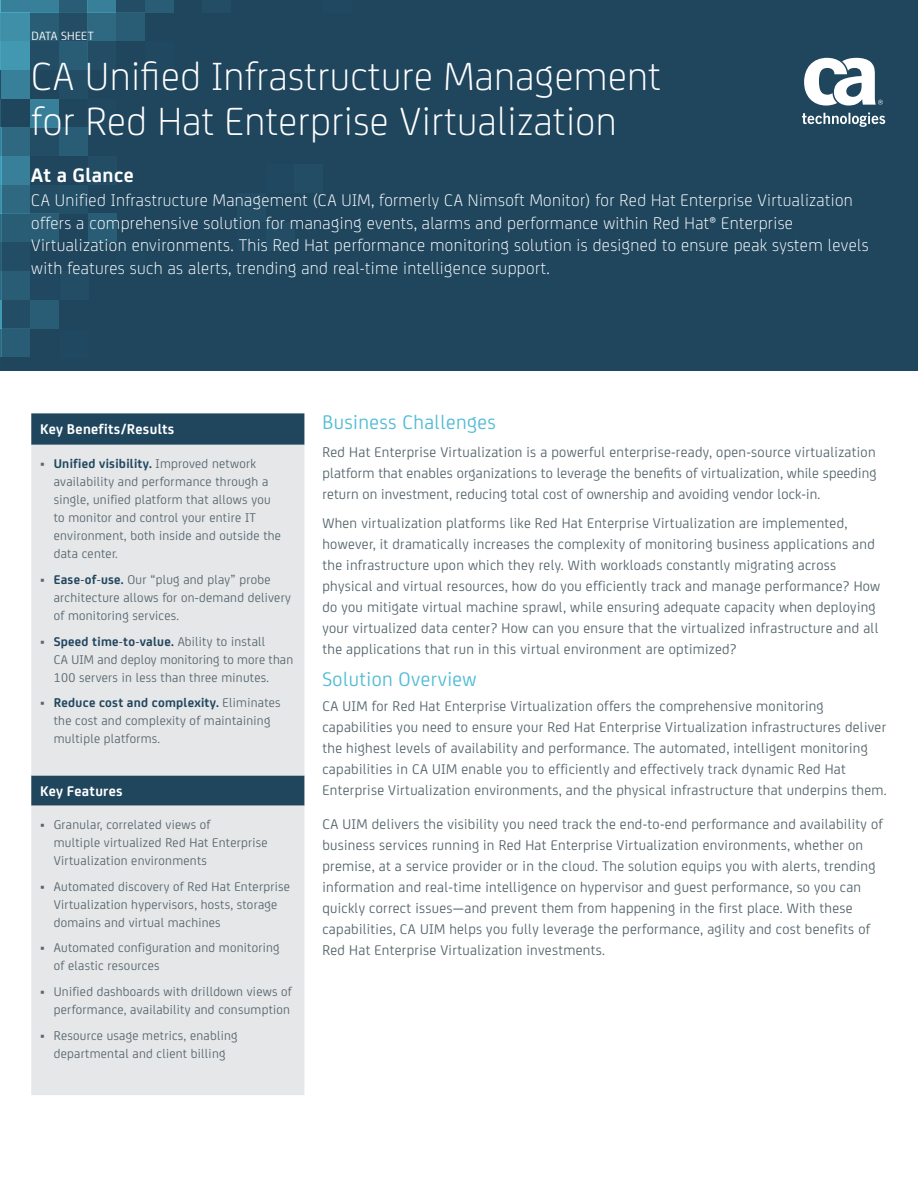
<style>
.page{position:relative;width:918px;height:1188px;background:#fff}
.page>*{position:absolute;margin:0;border:0;box-sizing:border-box;transform-origin:0 0}
.t1{font:300 42px/45px "CA Sans";letter-spacing:.01em;color:#fff}
.Body_head{font:21px "CA Sans";letter-spacing:.02em;color:#51bcd5}
.At_a_Glance_header{font:700 21px "CA Sans";letter-spacing:.02em;color:#fff}
.At_a_Glance_Text{font:300 18px/22.5px "CA Sans";letter-spacing:.02em;color:#fff}
.Body{font:15px/21px "CA Sans";letter-spacing:.02em;color:#57676e}
.Middle_body_list_no{font:15px/21px "CA Sans";letter-spacing:.02em;color:#57676e;text-align:justify}
.Table_Header{font:700 15px "CA Sans";letter-spacing:.02em;color:#fff}
.t2{font:13.5px/18px "CA Sans";letter-spacing:.02em;color:#57676e}
.Cover_Eyebrow_Topic{font:12.75px "CA Sans";letter-spacing:.02em;color:#fff}
.s1{font-weight:700;color:#20465e}
</style>
<div class="page">
<div style="left:0;top:0;width:918px;height:370px;background:#20465e"></div>
<hr style="left:0;top:127px;width:2px;height:29px;background:#51bcd5">
<hr style="left:0;top:156px;width:2px;height:29px;background:#51bcd5">
<hr style="left:0;top:185px;width:2px;height:29px;background:#51bcd5">
<hr style="left:0;top:214px;width:2px;height:28px;background:#51bcd5">
<hr style="left:0;top:242px;width:2px;height:29px;background:#51bcd5">
<hr style="left:0;top:271px;width:2px;height:29px;background:#51bcd5">
<hr style="left:0;top:300px;width:2px;height:29px;background:#51bcd5">
<hr style="left:0;top:329px;width:2px;height:28px;background:#51bcd5">
<div style="left:2px;top:127px;width:28px;height:29px;background:#2e6981"></div>
<div style="left:2px;top:156px;width:28px;height:29px;background:#388099"></div>
<div style="left:2px;top:185px;width:28px;height:29px;background:#2e6981"></div>
<div style="left:2px;top:214px;width:28px;height:28px;background:#295d75"></div>
<div style="left:2px;top:242px;width:28px;height:29px;background:#234d65"></div>
<div style="left:2px;top:271px;width:28px;height:29px;background:#295d75"></div>
<div style="left:2px;top:300px;width:28px;height:29px;background:#234d65"></div>
<div style="left:2px;top:329px;width:28px;height:28px;background:#295d75"></div>
<div style="left:30px;top:127px;width:29px;height:29px;background:#234d65"></div>
<div style="left:59px;top:127px;width:29px;height:29px;background:#295d75"></div>
<div style="left:88px;top:156px;width:29px;height:29px;background:#234d65"></div>
<div style="left:30px;top:185px;width:29px;height:29px;background:#234d65"></div>
<div style="left:59px;top:185px;width:29px;height:29px;background:#234f67"></div>
<div style="left:30px;top:214px;width:29px;height:28px;background:#295d75"></div>
<div style="left:88px;top:214px;width:29px;height:28px;background:#295d75"></div>
<div style="left:30px;top:300px;width:29px;height:29px;background:#295d75"></div>
<div style="left:60px;top:271px;width:29px;height:29px;background:#234d65"></div>
<svg style="left:0;top:0;width:1px;height:127px"></svg>
<div style="left:1px;top:0;width:29px;height:12px;background:#388099"></div>
<div style="left:1px;top:12px;width:29px;height:29px;background:#3e8fa7"></div>
<div style="left:1px;top:41px;width:29px;height:29px;background:#4298b1"></div>
<div style="left:1px;top:70px;width:29px;height:29px;background:#388099"></div>
<div style="left:30px;top:99px;width:29px;height:28px;background:#388099"></div>
<div style="left:30px;top:0;width:29px;height:12px;background:#388099"></div>
<div style="left:30px;top:12px;width:29px;height:29px;background:#295d75"></div>
<div style="left:30px;top:41px;width:29px;height:29px;background:#234d65"></div>
<div style="left:59px;top:0;width:29px;height:12px;background:#295d75"></div>
<div style="left:59px;top:12px;width:29px;height:29px;background:#234d65"></div>
<div style="left:59px;top:41px;width:29px;height:29px;background:#295d75"></div>
<div style="left:59px;top:70px;width:29px;height:29px;background:#234d65"></div>
<div style="left:88px;top:0;width:28px;height:12px;background:#388099"></div>
<div style="left:88px;top:12px;width:28px;height:29px;background:#2e6981"></div>
<div style="left:88px;top:41px;width:28px;height:29px;background:#234d65"></div>
<div style="left:116px;top:0;width:29px;height:12px;background:#234d65"></div>
<div style="left:116px;top:12px;width:29px;height:29px;background:#295d75"></div>
<div style="left:145px;top:0;width:29px;height:12px;background:#295d75"></div>
<div style="left:203px;top:0;width:28px;height:12px;background:#234d65"></div>
<div style="left:237px;top:193px;width:29px;height:29px;background:#234d65"></div>
<div style="left:266px;top:222px;width:28px;height:29px;background:#234d65"></div>
<div style="left:294px;top:164px;width:29px;height:29px;background:#234d65"></div>
<div style="left:31px;top:413px;width:273px;height:32px;background:#20465e"></div>
<div style="left:31px;top:445px;width:273px;height:650px;background:#e6e7e9"></div>
<svg style="left:802px;top:113px;width:83px;height:15px"></svg>
<svg style="left:804px;top:58px;width:79px;height:48px"></svg>
<p class="Cover_Eyebrow_Topic" style="left:32px;top:27px;width:64px">DATA SHEET</p>
<p class="t1" style="left:31px;top:51px;width:631px">CA Unified Infrastructure Management for Red Hat Enterprise Virtualization</p>
<p class="At_a_Glance_header" style="left:31px;top:159px;width:104px">At a Glance</p>
<p class="At_a_Glance_Text" style="left:31px;top:188px;width:839px">CA Unified Infrastructure Management (CA UIM, formerly CA Nimsoft Monitor) for Red Hat Enterprise Virtualization offers a comprehensive solution for managing events, alarms and performance within Red Hat® Enterprise Virtualization environments. This Red Hat performance monitoring solution is designed to ensure peak system levels with features such as alerts, trending and real-time intelligence support.</p>
<p class="Table_Header" style="left:40px;top:417px;width:136px">Key Benefits/Results</p>
<p class="t2" style="left:54px;top:454px;width:229px;text-indent:-13px">• <span class="s1">Unified visibility.</span> Improved network availability and performance through a single, unified platform that allows you to monitor and control your entire IT environment, both inside and outside the data center.</p>
<p class="t2" style="left:54px;top:570px;width:239px;text-indent:-13px">• <span class="s1">Ease-of-use.</span> Our “plug and play” probe architecture allows for on-demand delivery of monitoring services.</p>
<p class="t2" style="left:54px;top:631px;width:241px;text-indent:-13px">• <span class="s1">Speed time-to-value.</span> Ability to install<br>CA UIM and deploy monitoring to more than<br>100 servers in less than three minutes.</p>
<p class="t2" style="left:54px;top:693px;width:228px;text-indent:-13px">• <span class="s1">Reduce cost and complexity.</span> Eliminates the cost and complexity of maintaining multiple platforms.</p>
<p class="Table_Header" style="left:40px;top:779px;width:84px">Key Features</p>
<p class="t2" style="left:54px;top:815px;width:216px;text-indent:-13px">• Granular, correlated views of<br>multiple virtualized Red Hat Enterprise<br>Virtualization environments</p>
<p class="t2" style="left:54px;top:877px;width:238px;text-indent:-13px">• Automated discovery of Red Hat Enterprise<br>Virtualization hypervisors, hosts, storage domains and virtual machines</p>
<p class="t2" style="left:54px;top:938px;width:227px;text-indent:-13px">• Automated configuration and monitoring of elastic resources</p>
<p class="t2" style="left:40px;top:982px;width:253px;text-align:right">• Unified dashboards with drilldown views of performance, availability and consumption</p>
<p class="t2" style="left:40px;top:1025px;width:199px;text-align:center">• Resource usage metrics, enabling departmental and client billing</p>
<p class="Body_head" style="left:322px;top:407px;width:175px">Business Challenges</p>
<p class="Middle_body_list_no" style="left:322px;top:440px;width:556px">Red Hat Enterprise Virtualization is a powerful enterprise-ready, open-source virtualization platform that enables organizations to leverage the benefits of virtualization, while speeding return on investment, reducing total cost of ownership and avoiding vendor lock-in.</p>
<p class="Middle_body_list_no" style="left:322px;top:512px;width:559px;text-align:left">When virtualization platforms like Red Hat Enterprise Virtualization are implemented, however, it dramatically increases the complexity of monitoring business applications and the infrastructure upon which they rely. With workloads constantly migrating across physical and virtual resources, how do you efficiently track and manage performance? How do you mitigate virtual machine sprawl, while ensuring adequate capacity when deploying your virtualized data center? How can you ensure that the virtualized infrastructure and all the applications that run in this virtual environment are optimized?</p>
<p class="Body_head" style="left:322px;top:664px;width:156px">Solution Overview</p>
<p class="Body" style="left:322px;top:695px;width:566px">CA UIM for Red Hat Enterprise Virtualization offers the comprehensive monitoring capabilities you need to ensure your Red Hat Enterprise Virtualization infrastructures deliver the highest levels of availability and performance. The automated, intelligent monitoring capabilities in CA UIM enable you to efficiently and effectively track dynamic Red Hat Enterprise Virtualization environments, and the physical infrastructure that underpins them.</p>
<p class="Body" style="left:322px;top:812px;width:562px">CA UIM delivers the visibility you need track the end-to-end performance and availability of business services running in Red Hat Enterprise Virtualization environments, whether on premise, at a service provider or in the cloud. The solution equips you with alerts, trending information and real-time intelligence on hypervisor and guest performance, so you can quickly correct issues—and prevent them from happening in the first place. With these capabilities, CA UIM helps you fully leverage the performance, agility and cost benefits of Red Hat Enterprise Virtualization investments.</p>
</div>
